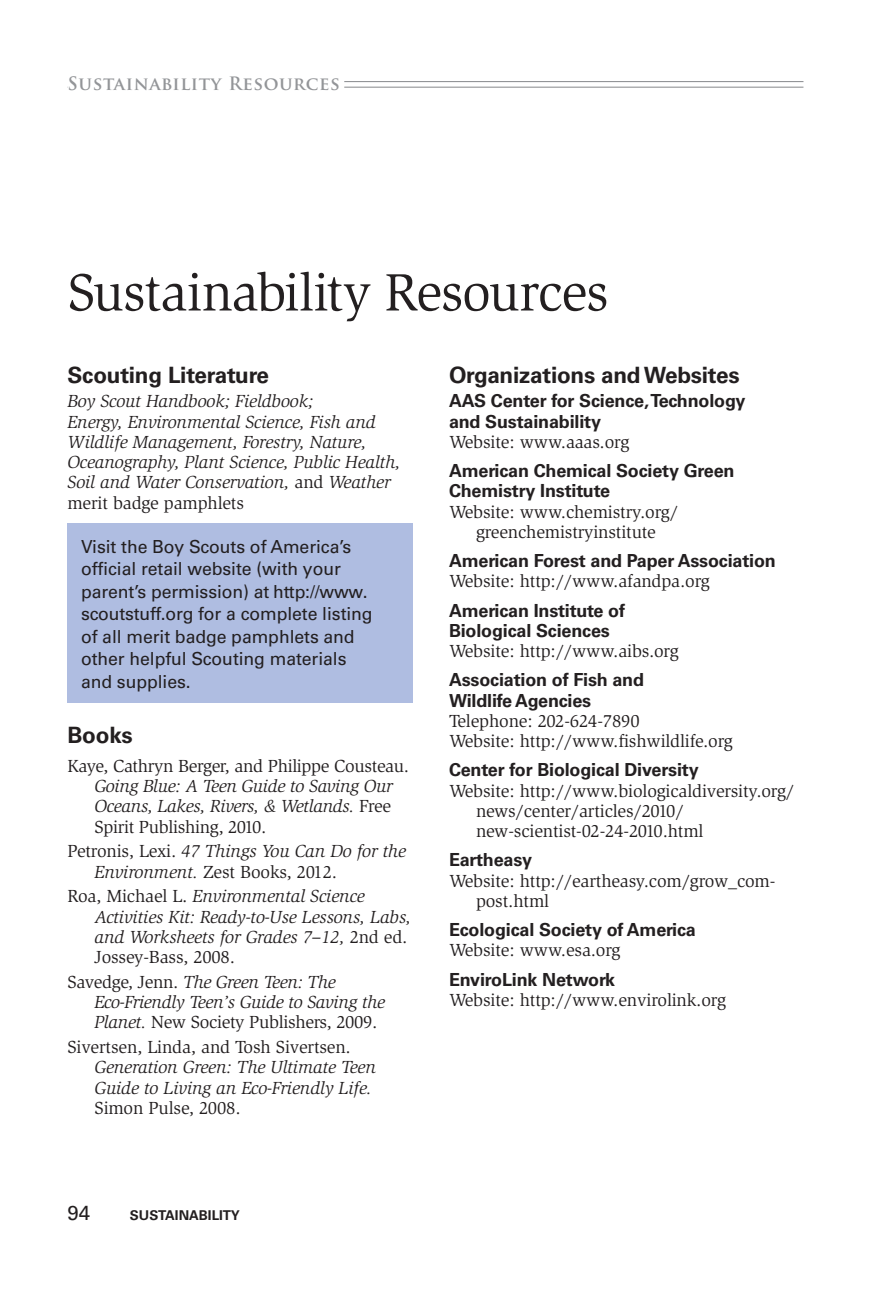
<style>
.page{position:relative;width:871px;height:1296px;background:#fff}
.page>*{position:absolute;margin:0;border:0;box-sizing:border-box;transform-origin:0 0}
.t1{font:54px "Slimbach";letter-spacing:-.025em;color:#231f20}
.t2{font:700 22.5px "Univers";letter-spacing:-.01em;color:#231f20}
.t3{font:20.25px "Univers";color:#231f20}
.t4{font:italic 18px/20.2px "Slimbach";letter-spacing:-.01em;color:#231f20}
.t5{font:18px/20.2px "Slimbach";letter-spacing:-.01em;color:#231f20}
.t6{font:700 18px/20.2px "Univers";letter-spacing:-.01em;color:#231f20}
.t7{font:18px/22.5px "Univers";letter-spacing:-.005em;color:#231f20}
.t8{font:700 18px "Trajan Pro";letter-spacing:.03em;color:#939598}
.t9{font:700 13.5px "Univers";color:#231f20}
.s1{color:#fff}
.s2{font-style:normal}
</style>
<div class="page">
<hr style="left:68px;top:87px;width:735px;height:1px;background:#939598">
<hr style="left:68px;top:81px;width:735px;height:1px;background:#939598">
<div style="left:68px;top:68px;width:276px;height:31px;background:#fff"></div>
<div style="left:68px;top:524px;width:345px;height:179px;background:#afbde1"></div>
<p class="t8" style="left:68px;top:72px;width:279px">Sustainability Resources<span class="s1">.</span></p>
<h1 class="t1" style="left:68px;top:262px;width:543px">Sustainability Resources</h1>
<p class="t2" style="left:68px;top:361px;width:203px">Scouting Literature</p>
<p class="t4" style="left:68px;top:391px;width:334px">Boy Scout Handbook; Fieldbook;<br>Energy, Environmental Science, Fish and Wildlife Management, Forestry, Nature, Oceanography, Plant Science, Public Health, Soil and Water Conservation, <span class="s2">and</span> Weather <span class="s2">merit badge pamphlets</span></p>
<p class="t7" style="left:81px;top:535px;width:293px">Visit the Boy Scouts of America’s official retail website (with your parent’s permission) at http://www. scoutstuff.org for a complete listing of all merit badge pamphlets and other helpful Scouting materials and supplies.</p>
<p class="t2" style="left:68px;top:721px;width:67px">Books</p>
<p class="t5" style="left:68px;top:756px;width:343px">Kaye, Cathryn Berger, and Philippe Cousteau.</p>
<p class="t4" style="left:94px;top:776px;width:300px;text-align:justify">Going Blue: A Teen Guide to Saving Our Oceans, Lakes, Rivers, &amp; Wetlands. <span class="s2">Free Spirit Publishing, 2010.</span></p>
<p class="t4" style="left:95px;top:841px;width:313px;text-indent:-27px"><span class="s2">Petronis, Lexi.</span> 47 Things You Can Do for the<br>Environment. <span class="s2">Zest Books, 2012.</span></p>
<p class="t4" style="left:95px;top:886px;width:318px;text-indent:-27px"><span class="s2">Roa, Michael L.</span> Environmental Science Activities Kit: Ready-to-Use Lessons, Labs, and Worksheets for Grades 7–12, <span class="s2">2nd ed.<br>Jossey-Bass, 2008.</span></p>
<p class="t4" style="left:95px;top:972px;width:292px;text-indent:-27px"><span class="s2">Savedge, Jenn.</span> The Green Teen: The<br>Eco-Friendly Teen’s Guide to Saving the<br>Planet. <span class="s2">New Society Publishers, 2009.</span></p>
<p class="t5" style="left:68px;top:1037px;width:285px">Sivertsen, Linda, and Tosh Sivertsen.</p>
<p class="t4" style="left:95px;top:1057px;width:283px">Generation Green: The Ultimate Teen<br>Guide to Living an Eco-Friendly Life.</p>
<p class="t5" style="left:95px;top:1098px;width:148px">Simon Pulse, 2008.</p>
<p class="t3" style="left:68px;top:1200px;width:24px">94</p>
<p class="t9" style="left:130px;top:1207px;width:111px">SUSTAINABILITY</p>
<p class="t2" style="left:449px;top:361px;width:292px">Organizations and Websites</p>
<p class="t6" style="left:449px;top:391px;width:298px">AAS Center for Science, Technology and Sustainability</p>
<p class="t5" style="left:449px;top:432px;width:182px">Website: www.aaas.org</p>
<p class="t6" style="left:449px;top:461px;width:287px">American Chemical Society Green<br>Chemistry Institute</p>
<p class="t5" style="left:449px;top:501px;width:230px;text-align:center">Website: www.chemistry.org/ greenchemistryinstitute</p>
<p class="t6" style="left:449px;top:551px;width:328px">American Forest and Paper Association</p>
<p class="t5" style="left:449px;top:571px;width:262px">Website: http://www.afandpa.org</p>
<p class="t6" style="left:449px;top:600px;width:178px">American Institute of<br>Biological Sciences</p>
<p class="t5" style="left:449px;top:641px;width:231px">Website: http://www.aibs.org</p>
<p class="t6" style="left:449px;top:670px;width:197px">Association of Fish and<br>Wildlife Agencies</p>
<p class="t5" style="left:449px;top:711px;width:285px">Telephone: 202-624-7890<br>Website: http://www.fishwildlife.org</p>
<p class="t6" style="left:449px;top:760px;width:251px">Center for Biological Diversity</p>
<p class="t5" style="left:476px;top:780px;width:320px;text-indent:-27px">Website: http://www.biologicaldiversity.org/ news/center/articles/2010/ new-scientist-02-24-2010.html</p>
<p class="t6" style="left:449px;top:850px;width:85px">Eartheasy</p>
<p class="t5" style="left:476px;top:870px;width:301px;text-indent:-27px">Website: http://eartheasy.com/grow_com&shy;post.html</p>
<p class="t6" style="left:449px;top:920px;width:248px">Ecological Society of America</p>
<p class="t5" style="left:449px;top:940px;width:173px">Website: www.esa.org</p>
<p class="t6" style="left:449px;top:969px;width:168px">EnviroLink Network</p>
<p class="t5" style="left:449px;top:990px;width:279px">Website: http://www.envirolink.org</p>
</div>
